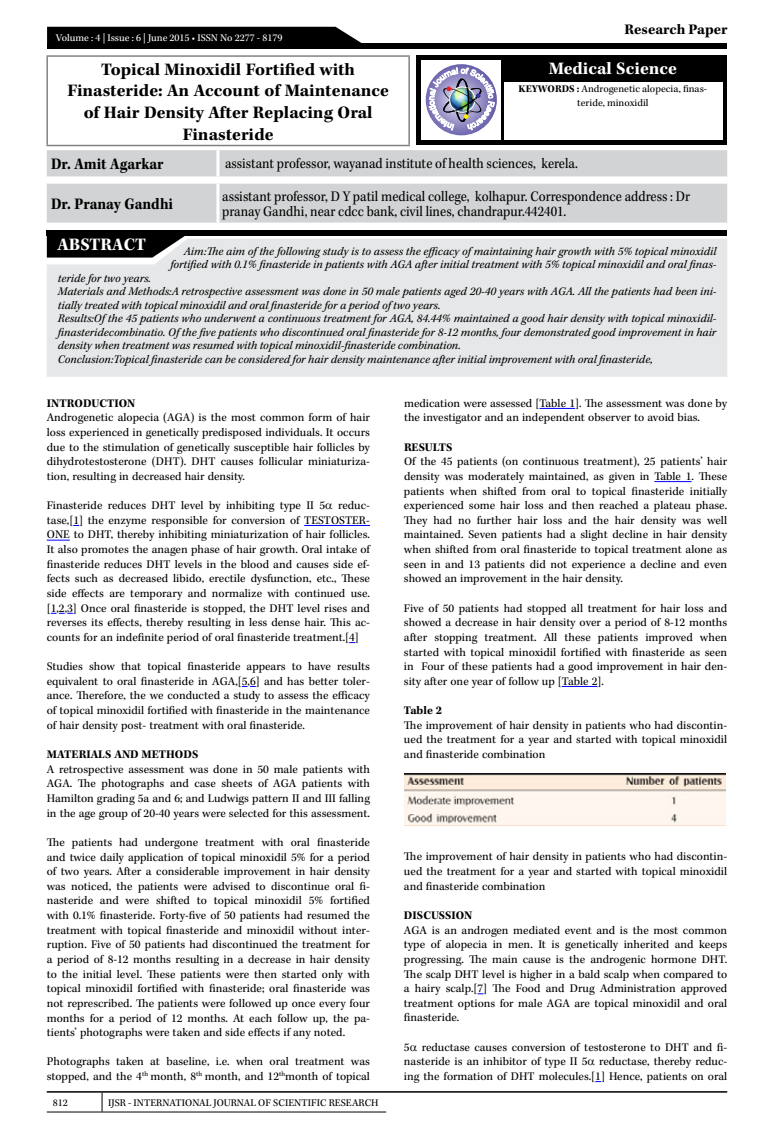
<style>
.page{position:relative;width:774px;height:1136px;background:#fff}
.page>*{position:absolute;margin:0;border:0;box-sizing:border-box;transform-origin:0 0}
.t1{font:700 18px/21.6px "Kepler Std";color:#000;text-align:center}
.t2{font:700 18px "Kepler Std";color:#fff}
.t3{font:700 16.5px "Kepler Std";color:#000;scale:.9 1}
.t4{font:15px/15px "Kepler Std";color:#000;scale:.9 1}
.t5{font:700 15px "Kepler Std";color:#000}
.t6{font:12px/14.7px "Kepler Std";color:#000;text-align:justify}
.t7{font:italic 12px/13.5px "Kepler Std";color:#000;text-align:right}
.t8{font:700 12px "Kepler Std";color:#000}
.t9{font:10.5px/13.5px "Kepler Std";color:#000;text-align:center}
.t10{font:10.5px "Kepler Std";color:#fff}
.s1{font-weight:700}
</style>
<div class="page">
<hr style="left:47px;top:1090px;width:680px;height:2px;background:#000">
<svg style="left:102px;top:1092px;width:1px;height:19px"></svg>
<hr style="left:47px;top:1111px;width:55px;height:1px;background:#000">
<hr style="left:102px;top:1111px;width:284px;height:1px;background:#000">
<div style="left:47px;top:43px;width:680px;height:6px;background:#000"></div>
<div style="left:47px;top:27px;width:315px;height:16px;background:#000"></div>
<div style="left:416px;top:55px;width:311px;height:90px;background:#000"></div>
<div style="left:421px;top:60px;width:80px;height:79px;background:#fff"></div>
<svg style="left:426px;top:64px;width:71px;height:71px"></svg>
<img style="left:429px;top:68px;width:65px;height:62px">
<div style="left:504px;top:82px;width:219px;height:57px;background:#fff"></div>
<div style="left:47px;top:150px;width:680px;height:26px;background:#d1d3d4"></div>
<hr style="left:216px;top:150px;width:3px;height:26px;background:#fff">
<div style="left:47px;top:184px;width:680px;height:38px;background:#d1d3d4"></div>
<hr style="left:216px;top:184px;width:3px;height:38px;background:#fff">
<hr style="left:46px;top:55px;width:364px;height:2px;background:#808285">
<hr style="left:46px;top:57px;width:2px;height:88px;background:#808285">
<hr style="left:408px;top:57px;width:2px;height:88px;background:#808285">
<hr style="left:46px;top:145px;width:364px;height:1px;background:#808285">
<svg style="left:47px;top:236px;width:138px;height:3px"></svg>
<div style="left:47px;top:239px;width:680px;height:138px;background:#e6e7e8"></div>
<div style="left:47px;top:230px;width:680px;height:6px;background:#000"></div>
<hr style="left:304px;top:525px;width:66px;height:1px;background:#00f">
<svg style="left:47px;top:539px;width:23px;height:1px"></svg>
<svg style="left:51px;top:613px;width:22px;height:1px"></svg>
<svg style="left:242px;top:686px;width:14px;height:1px"></svg>
<hr style="left:539px;top:408px;width:36px;height:1px;background:#00f">
<hr style="left:654px;top:481px;width:37px;height:1px;background:#00f">
<hr style="left:562px;top:686px;width:35px;height:1px;background:#00f">
<img style="left:404px;top:773px;width:321px;height:52px">
<p class="t10" style="left:56px;top:32px;width:228px">Volume : 4 | Issue : 6 | June 2015 • ISSN No 2277 - 8179</p>
<h1 class="t1" style="left:67px;top:59px;width:323px">Topical Minoxidil Fortified with<br>Finasteride: An Account of Maintenance of Hair Density After Replacing Oral<br>Finasteride</h1>
<p class="t5" style="left:625px;top:21px;width:104px">Research Paper</p>
<h1 class="t2" style="left:549px;top:59px;width:130px">Medical Science</h1>
<p class="t9" style="left:519px;top:83px;width:190px"><span class="s1">KEYWORDS :</span> Androgenetic alopecia, finas&shy;teride, minoxidil</p>
<h2 class="t3" style="left:51px;top:154px;width:127px">Dr. Amit Agarkar</h2>
<p class="t4" style="left:225px;top:157px;width:394px">assistant professor, wayanad institute of health sciences, kerela.</p>
<h2 class="t3" style="left:51px;top:194px;width:137px">Dr. Pranay Gandhi</h2>
<p class="t4" style="left:222px;top:189px;width:521px">assistant professor, D Y patil medical college, kolhapur. Correspondence address : Dr pranay Gandhi, near cdcc bank, civil lines, chandrapur.442401.</p>
<h1 class="t2" style="left:57px;top:234px;width:90px">ABSTRACT</h1>
<p class="t7" style="left:170px;top:245px;width:547px">Aim:The aim of the following study is to assess the efficacy of maintaining hair growth with 5% topical minoxidil fortified with 0.1% finasteride in patients with AGA after initial treatment with 5% topical minoxidil and oral finas-</p>
<p class="t7" style="left:58px;top:272px;width:660px;text-align:left">teride for two years.<br>Materials and Methods:A retrospective assessment was done in 50 male patients aged 20-40 years with AGA. All the patients had been ini&shy;tially treated with topical minoxidil and oral finasteride for a period of two years.<br>Results:Of the 45 patients who underwent a continuous treatment for AGA, 84.44% maintained a good hair density with topical minoxidil&shy;finasteridecombinatio. Of the five patients who discontinued oral finasteride for 8-12 months, four demonstrated good improvement in hair density when treatment was resumed with topical minoxidil-finasteride combination.<br>Conclusion:Topical finasteride can be considered for hair density maintenance after initial improvement with oral finasteride,</p>
<p class="t8" style="left:47px;top:396px;width:90px">INTRODUCTION</p>
<p class="t6" style="left:47px;top:411px;width:325px">Androgenetic alopecia (AGA) is the most common form of hair loss experienced in genetically predisposed individuals. It occurs due to the stimulation of genetically susceptible hair follicles by dihydrotestosterone (DHT). DHT causes follicular miniaturiza&shy;tion, resulting in decreased hair density.</p>
<p class="t6" style="left:47px;top:498px;width:325px">Finasteride reduces DHT level by inhibiting type II 5 reduc&shy;tase,[1] the enzyme responsible for conversion of TESTOSTER-ONE to DHT, thereby inhibiting miniaturization of hair follicles.<br>It also promotes the anagen phase of hair growth. Oral intake of finasteride reduces DHT levels in the blood and causes side ef&shy;fects such as decreased libido, erectile dysfunction, etc., These side effects are temporary and normalize with continued use. [1,2,3] Once oral finasteride is stopped, the DHT level rises and reverses its effects, thereby resulting in less dense hair. This ac&shy;counts for an indefinite period of oral finasteride treatment.[4]</p>
<p class="t6" style="left:47px;top:659px;width:325px">Studies show that topical finasteride appears to have results equivalent to oral finasteride in AGA,[5,6] and has better toler&shy;ance. Therefore, the we conducted a study to assess the efficacy of topical minoxidil fortified with finasteride in the maintenance of hair density post- treatment with oral finasteride.</p>
<p class="t8" style="left:47px;top:747px;width:153px">MATERIALS AND METHODS</p>
<p class="t6" style="left:47px;top:762px;width:325px">A retrospective assessment was done in 50 male patients with AGA. The photographs and case sheets of AGA patients with Hamilton grading 5a and 6; and Ludwigs pattern II and III falling in the age group of 20-40 years were selected for this assessment.</p>
<p class="t6" style="left:47px;top:835px;width:325px">The patients had undergone treatment with oral finasteride and twice daily application of topical minoxidil 5% for a period of two years. After a considerable improvement in hair density was noticed, the patients were advised to discontinue oral fi&shy;nasteride and were shifted to topical minoxidil 5% fortified with 0.1% finasteride. Forty-five of 50 patients had resumed the treatment with topical finasteride and minoxidil without inter&shy;ruption. Five of 50 patients had discontinued the treatment for a period of 8-12 months resulting in a decrease in hair density to the initial level. These patients were then started only with topical minoxidil fortified with finasteride; oral finasteride was not represcribed. The patients were followed up once every four months for a period of 12 months. At each follow up, the pa&shy;tients’ photographs were taken and side effects if any noted.</p>
<p class="t6" style="left:47px;top:1054px;width:325px">Photographs taken at baseline, i.e. when oral treatment was stopped, and the 4<sup>th</sup> month, 8<sup>th</sup> month, and 12<sup>th</sup>month of topical</p>
<p class="t6" style="left:404px;top:396px;width:325px">medication were assessed [Table 1]. The assessment was done by the investigator and an independent observer to avoid bias.</p>
<p class="t8" style="left:404px;top:440px;width:50px">RESULTS</p>
<p class="t6" style="left:404px;top:454px;width:325px">Of the 45 patients (on continuous treatment), 25 patients’ hair density was moderately maintained, as given in Table 1. These patients when shifted from oral to topical finasteride initially experienced some hair loss and then reached a plateau phase.<br>They had no further hair loss and the hair density was well maintained. Seven patients had a slight decline in hair density when shifted from oral finasteride to topical treatment alone as seen in and 13 patients did not experience a decline and even showed an improvement in the hair density.</p>
<p class="t6" style="left:404px;top:601px;width:325px">Five of 50 patients had stopped all treatment for hair loss and showed a decrease in hair density over a period of 8-12 months after stopping treatment. All these patients improved when started with topical minoxidil fortified with finasteride as seen in Four of these patients had a good improvement in hair den&shy;sity after one year of follow up [Table 2].</p>
<p class="t8" style="left:404px;top:703px;width:40px">Table 2</p>
<p class="t6" style="left:404px;top:718px;width:325px">The improvement of hair density in patients who had discontin&shy;ued the treatment for a year and started with topical minoxidil and finasteride combination</p>
<p class="t6" style="left:404px;top:849px;width:325px">The improvement of hair density in patients who had discontin&shy;ued the treatment for a year and started with topical minoxidil and finasteride combination</p>
<p class="t8" style="left:404px;top:908px;width:70px">DISCUSSION</p>
<p class="t6" style="left:404px;top:922px;width:325px">AGA is an androgen mediated event and is the most common type of alopecia in men. It is genetically inherited and keeps progressing. The main cause is the androgenic hormone DHT.<br>The scalp DHT level is higher in a bald scalp when compared to a hairy scalp.[7] The Food and Drug Administration approved treatment options for male AGA are topical minoxidil and oral finasteride.</p>
<p class="t6" style="left:404px;top:1039px;width:325px">5 reductase causes conversion of testosterone to DHT and fi&shy;nasteride is an inhibitor of type II 5 reductase, thereby reduc&shy;ing the formation of DHT molecules.[1] Hence, patients on oral</p>
<p class="t9" style="left:53px;top:1096px;width:17px">812</p>
<p class="t9" style="left:108px;top:1096px;width:272px">IJSR - INTERNATIONAL JOURNAL OF SCIENTIFIC RESEARCH</p>
</div>
